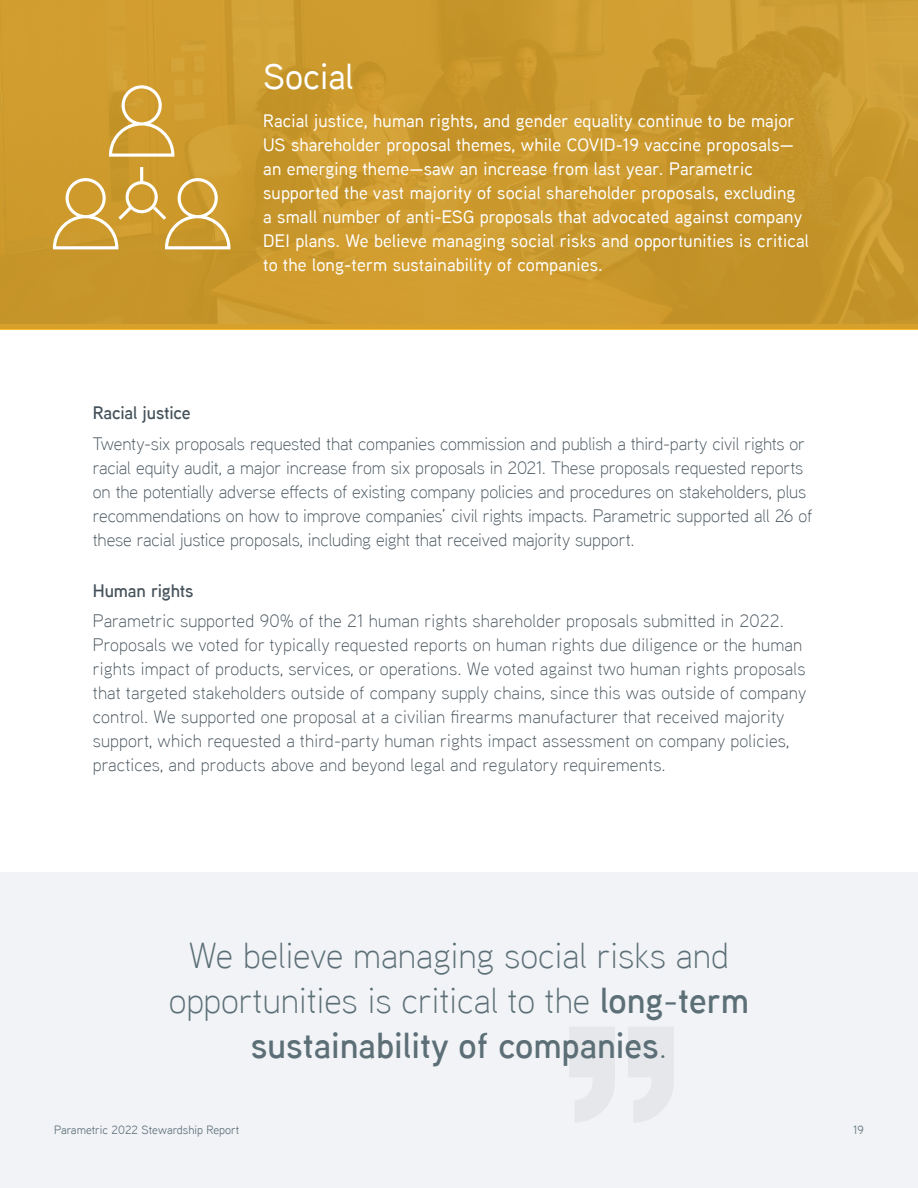
<style>
.page{position:relative;width:918px;height:1188px;background:#fff}
.page>*{position:absolute;margin:0;border:0;box-sizing:border-box;transform-origin:0 0}
.t1{font:300 36px/45px "Aaux Next";color:#5c6f77;text-align:center}
.t2{font:500 36px "Aaux Next";color:#fff}
.t3{font:300 18px/24px "Aaux Next";letter-spacing:.01em;color:#46535c}
.t4{font:300 18px/24px "Aaux Next";letter-spacing:-.01em;color:#46535c}
.t5{font:500 18px/24px "Aaux Next";letter-spacing:.01em;color:#fff}
.t6{font:600 18px "Aaux Next";letter-spacing:-.01em;color:#46535c}
.t7{font:12px "Aaux Next";color:#5c6f77}
.s1{font-weight:600}
</style>
<div class="page">
<div style="left:0;top:0;width:918px;height:329px;background:#cd9a2d"></div>
<svg style="left:109px;top:85px;width:65px;height:72px"></svg>
<svg style="left:53px;top:167px;width:177px;height:82px"></svg>
<div style="left:0;top:872px;width:918px;height:316px;background:#f1f3f6"></div>
<svg style="left:569px;top:1027px;width:46px;height:95px"></svg>
<svg style="left:628px;top:1027px;width:45px;height:95px"></svg>
<h1 class="t2" style="left:263px;top:52px;width:92px">Social</h1>
<p class="t5" style="left:263px;top:108px;width:547px">Racial justice, human rights, and gender equality continue to be major US shareholder proposal themes, while COVID-19 vaccine proposals— an emerging theme—saw an increase from last year. Parametric supported the vast majority of social shareholder proposals, excluding<br>a small number of anti-ESG proposals that advocated against company DEI plans. We believe managing social risks and opportunities is critical to the long-term sustainability of companies.</p>
<p class="t6" style="left:93px;top:400px;width:99px">Racial justice</p>
<p class="t4" style="left:93px;top:431px;width:721px">Twenty-six proposals requested that companies commission and publish a third-party civil rights or racial equity audit, a major increase from six proposals in 2021. These proposals requested reports on the potentially adverse effects of existing company policies and procedures on stakeholders, plus recommendations on how to improve companies’ civil rights impacts. Parametric supported all 26 of these racial justice proposals, including eight that received majority support.</p>
<p class="t6" style="left:93px;top:578px;width:102px">Human rights</p>
<p class="t3" style="left:93px;top:608px;width:715px">Parametric supported 90% of the 21 human rights shareholder proposals submitted in 2022.<br>Proposals we voted for typically requested reports on human rights due diligence or the human rights impact of products, services, or operations. We voted against two human rights proposals that targeted stakeholders outside of company supply chains, since this was outside of company control. We supported one proposal at a civilian firearms manufacturer that received majority support, which requested a third-party human rights impact assessment on company policies, practices, and products above and beyond legal and regulatory requirements.</p>
<h1 class="t1" style="left:169px;top:932px;width:582px">We believe managing social risks and opportunities is critical to the <span class="s1">long-term sustainability of companies</span>.</h1>
<p class="t7" style="left:54px;top:1122px;width:187px">Parametric 2022 Stewardship Report</p>
<p class="t7" style="left:853px;top:1122px;width:12px">19</p>
</div>
